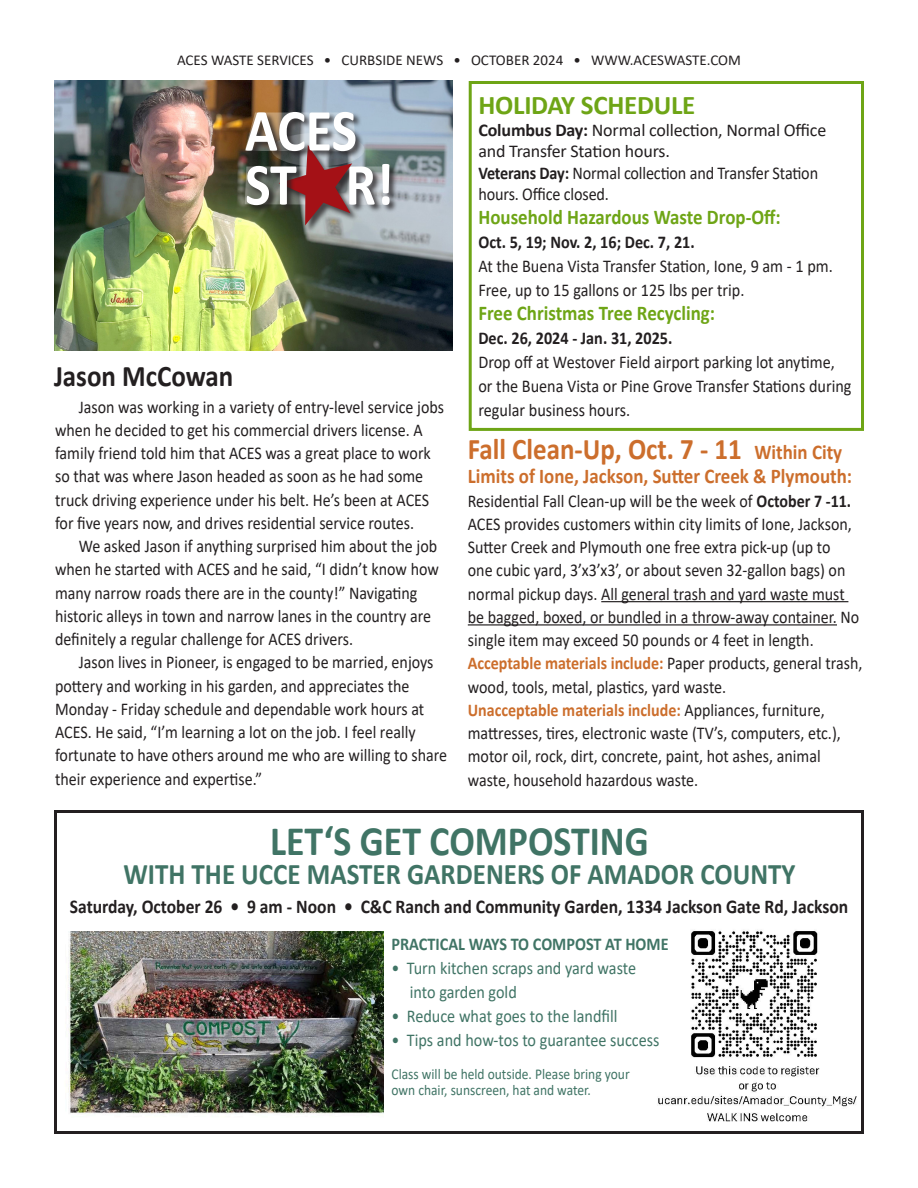
<style>
.page{position:relative;width:918px;height:1188px;background:#fff}
.page>*{position:absolute;margin:0;border:0;box-sizing:border-box;transform-origin:0 0}
.Body_text{font:700 60px "Calibri";letter-spacing:-.01em;color:#fff;scale:.9 1}
.Body_text-2{font:700 42px "Calibri";color:#407465;scale:.9 1}
.Body_text-3{font:700 30px "Calibri";color:#407465;scale:.9 1}
.Body_text-4{font:700 30px "Calibri";color:#cc6e2c;scale:.9 1}
.Body_text-5{font:700 30px "Calibri";color:#231f20;scale:.9 1}
.Body_text-6{font:700 27px "Calibri";letter-spacing:-.01em;color:#6ea516}
.t1{font:700 21px "Calibri";color:#6ea516;scale:.9 1}
.Body_text-7{font:700 21px "Calibri";color:#cc6e2c;scale:.9 1}
.Body_text-8{font:700 19.5px "Calibri";color:#231f20;scale:.9 1}
.Body_text-9{font:18px/23.2px "Calibri";color:#231f20;scale:.89 1}
.Body_text-10{font:18px/24px "Calibri";color:#231f20;scale:.9 1}
.Body_text-11{font:18px/24px "Calibri";color:#407465;scale:.9 1}
.Body_text-12{font:18px/21.6px "Calibri";color:#231f20}
.Body_text-13{font:700 18px "Calibri";color:#407465;scale:.9 1}
.t2{font:700 18px "Calibri";color:#231f20;scale:.9 1}
.Body_text-14{font:15px/16.5px "Calibri";color:#407465;scale:.9 1}
.t3{font:15px "Calibri";color:#231f20}
.s1{font-weight:700}
.s2{font-size:21px}
.s3{font-weight:700;color:#cc6e2c}
</style>
<div class="page">
<img style="left:54px;top:81px;width:399px;height:270px">
<div style="left:279px;top:145px;width:81px;height:89px;background:#231f20;opacity:.75"></div>
<svg style="left:245px;top:113px;width:145px;height:112px"></svg>
<div style="left:246px;top:111px;width:152px;height:103px;background:#231f20;opacity:.75"></div>
<hr style="left:601px;top:601px;width:247px;height:1px;background:#231f20">
<hr style="left:468px;top:624px;width:369px;height:2px;background:#231f20">
<div style="left:469px;top:81px;width:395px;height:350px;border:3px solid #6ea516"></div>
<img style="left:68px;top:932px;width:315px;height:183px">
<img style="left:658px;top:1066px;width:199px;height:56px">
<div style="left:54px;top:810px;width:810px;height:324px;border:3px solid #231f20"></div>
<img style="left:691px;top:931px;width:127px;height:127px">
<p class="t3" style="left:177px;top:50px;width:565px">ACES WASTE SERVICES • CURBSIDE NEWS • OCTOBER 2024 • WWW.ACESWASTE.COM</p>
<p class="Body_text" style="left:245px;top:88px;width:126px">ACES</p>
<p class="Body_text" style="left:245px;top:142px;width:167px">ST R!</p>
<p class="Body_text-5" style="left:54px;top:355px;width:201px">Jason McCowan</p>
<p class="Body_text-9" style="left:55px;top:394px;width:439px;text-indent:24px">Jason was working in a variety of entry-level service jobs when he decided to get his commercial drivers license. A family friend told him that ACES was a great place to work so that was where Jason headed as soon as he had some truck driving experience under his belt. He’s been at ACES for five years now, and drives residential service routes.</p>
<p class="Body_text-9" style="left:55px;top:534px;width:433px;text-indent:24px">We asked Jason if anything surprised him about the job when he started with ACES and he said, “I didn’t know how many narrow roads there are in the county!” Navigating historic alleys in town and narrow lanes in the country are definitely a regular challenge for ACES drivers.</p>
<p class="Body_text-9" style="left:55px;top:650px;width:442px;text-indent:24px">Jason lives in Pioneer, is engaged to be married, enjoys pottery and working in his garden, and appreciates the Monday - Friday schedule and dependable work hours at ACES. He said, “I’m learning a lot on the job. I feel really fortunate to have others around me who are willing to share their experience and expertise.”</p>
<p class="Body_text-6" style="left:478px;top:86px;width:219px">HOLIDAY SCHEDULE</p>
<p class="Body_text-12" style="left:478px;top:118px;width:349px"><span class="s1">Columbus Day:</span> Normal collection, Normal Office and Transfer Station hours.</p>
<p class="Body_text-10" style="left:478px;top:161px;width:379px;line-height:21.6px"><span class="s1">Veterans Day:</span> Normal collection and Transfer Station hours. Office closed.</p>
<p class="t1" style="left:478px;top:203px;width:337px">Household Hazardous Waste Drop-Off:</p>
<p class="Body_text-10" style="left:478px;top:230px;width:395px"><span class="s1">Oct. 5, 19; Nov. 2, 16; Dec. 7, 21.<br></span>At the Buena Vista Transfer Station, Ione, 9 am - 1 pm.<br>Free, up to 15 gallons or 125 lbs per trip.</p>
<p class="t1" style="left:478px;top:299px;width:264px">Free Christmas Tree Recycling:</p>
<p class="t2" style="left:478px;top:326px;width:217px">Dec. 26, 2024 - Jan. 31, 2025.</p>
<p class="Body_text-10" style="left:478px;top:350px;width:416px">Drop off at Westover Field airport parking lot anytime, or the Buena Vista or Pine Grove Transfer Stations during regular business hours.</p>
<p class="Body_text-4" style="left:468px;top:427px;width:418px">Fall Clean-Up, Oct. 7 - 11 <span class="s2">Within City</span></p>
<p class="Body_text-7" style="left:468px;top:461px;width:429px">Limits of Ione, Jackson, Sutter Creek &amp; Plymouth:</p>
<p class="Body_text-9" style="left:468px;top:489px;width:441px">Residential Fall Clean-up will be the week of <span class="s1">October 7 -11.<br></span>ACES provides customers within city limits of Ione, Jackson, Sutter Creek and Plymouth one free extra pick-up (up to one cubic yard, 3’x3’x3’, or about seven 32-gallon bags) on normal pickup days. All general trash and yard waste must be bagged, boxed, or bundled in a throw-away container. No single item may exceed 50 pounds or 4 feet in length.</p>
<p class="Body_text-9" style="left:468px;top:651px;width:445px"><span class="s3">Acceptable materials include:</span> Paper products, general trash, wood, tools, metal, plastics, yard waste.</p>
<p class="Body_text-9" style="left:468px;top:698px;width:421px"><span class="s3">Unacceptable materials include:</span> Appliances, furniture, mattresses, tires, electronic waste (TV’s, computers, etc.), motor oil, rock, dirt, concrete, paint, hot ashes, animal waste, household hazardous waste.</p>
<p class="Body_text-2" style="left:270px;top:811px;width:422px">LET‘S GET COMPOSTING</p>
<p class="Body_text-3" style="left:123px;top:852px;width:748px">WITH THE UCCE MASTER GARDENERS OF AMADOR COUNTY</p>
<p class="Body_text-8" style="left:70px;top:893px;width:866px">Saturday, October 26 • 9 am - Noon • C&amp;C Ranch and Community Garden, 1334 Jackson Gate Rd, Jackson</p>
<p class="Body_text-13" style="left:392px;top:931px;width:309px">PRACTICAL WAYS TO COMPOST AT HOME</p>
<p class="Body_text-11" style="left:410px;top:955px;width:253px;text-indent:-18px">• Turn kitchen scraps and yard waste into garden gold</p>
<p class="Body_text-11" style="left:392px;top:1003px;width:253px">• Reduce what goes to the landfill</p>
<p class="Body_text-11" style="left:392px;top:1027px;width:299px">• Tips and how-tos to guarantee success</p>
<p class="Body_text-14" style="left:392px;top:1065px;width:266px">Class will be held outside. Please bring your own chair, sunscreen, hat and water.</p>
</div>
